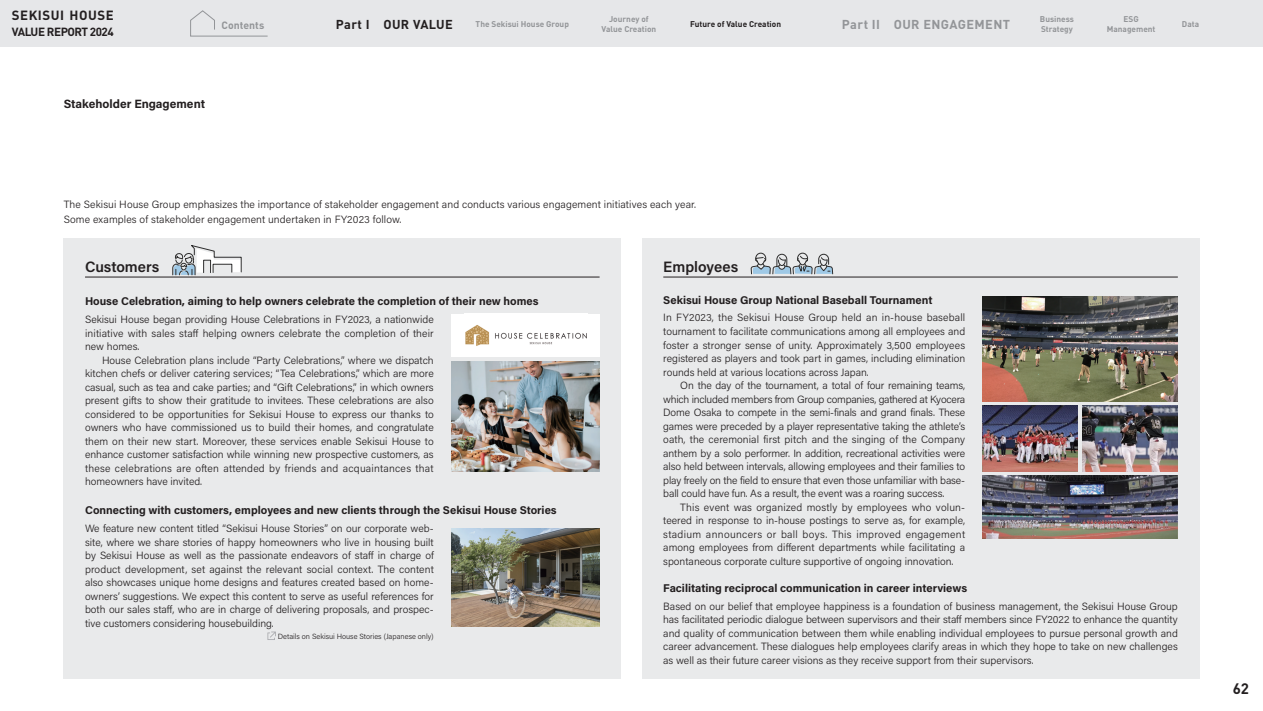
<style>
.page{position:relative;width:1263px;height:711px;background:#fff}
.page>*{position:absolute;margin:0;border:0;box-sizing:border-box;transform-origin:0 0}
.t1{font:600 15px "Acumin Pro";color:#231f20}
.t2{font:700 15px "DINOT";color:#231f20}
.t3{font:700 13.2px "DINOT";letter-spacing:.04em;color:#231f20}
.t4{font:700 12.75px "DINOT";letter-spacing:.03em;color:#939598}
.t5{font:700 12.75px "DINOT";letter-spacing:.03em;color:#231f20}
.t6{font:700 12px "Acumin Pro";color:#231f20}
.t7{font:700 11.7px "DINOT";letter-spacing:-.04em;color:#231f20}
.t8{font:700 11.25px "Acumin Pro";color:#231f20}
.t9{font:300 10.5px/13.5px "Acumin Pro";letter-spacing:.005em;color:#231f20;text-align:justify}
.t10{font:700 10.5px "DINOT";color:#939598}
.t11{font:700 8.25px/9.8px "DINOT";color:#939598;text-align:center}
.t12{font:700 8.25px "DINOT";color:#231f20}
.t13{font:300 7.5px "Acumin Pro";color:#231f20}
</style>
<div class="page">
<div style="left:64px;top:238px;width:557px;height:440px;background:#e9eaeb"></div>
<hr style="left:85px;top:276px;width:515px;height:1px;background:#231f20">
<svg style="left:267px;top:631px;width:9px;height:8px"></svg>
<div style="left:642px;top:238px;width:557px;height:440px;background:#e9eaeb"></div>
<hr style="left:663px;top:276px;width:515px;height:1px;background:#231f20">
<svg style="left:750px;top:252px;width:83px;height:22px"></svg>
<svg style="left:172px;top:245px;width:70px;height:30px"></svg>
<div style="left:203px;top:260px;width:8px;height:13px;border:1px solid #2d2d2d"></div>
<div style="left:213px;top:264px;width:19px;height:8px;border:1px solid #2d2d2d"></div>
<img style="left:982px;top:297px;width:196px;height:104px">
<img style="left:1082px;top:405px;width:96px;height:66px">
<img style="left:982px;top:405px;width:96px;height:66px">
<img style="left:982px;top:475px;width:196px;height:63px">
<img style="left:451px;top:528px;width:149px;height:98px">
<img style="left:451px;top:361px;width:149px;height:110px">
<div style="left:451px;top:314px;width:149px;height:42px;background:#fff"></div>
<img style="left:465px;top:325px;width:122px;height:21px">
<div style="left:0;top:0;width:1263px;height:47px;background:#e6e7e9"></div>
<svg style="left:190px;top:10px;width:78px;height:27px"></svg>
<p class="t3" style="left:12px;top:5px;width:103px">SEKISUI HOUSE</p>
<p class="t7" style="left:12px;top:23px;width:103px">VALUE REPORT 2024</p>
<p class="t11" style="left:602px;top:13px;width:56px">Journey of<br>Value Creation</p>
<p class="t11" style="left:1040px;top:13px;width:36px">Business</p>
<p class="t11" style="left:1041px;top:23px;width:33px">Strategy</p>
<p class="t11" style="left:1107px;top:13px;width:50px">ESG<br>Management</p>
<p class="t11" style="left:1182px;top:18px;width:19px">Data</p>
<p class="t10" style="left:222px;top:17px;width:44px">Contents</p>
<p class="t5" style="left:336px;top:14px;width:118px">Part I OUR VALUE</p>
<p class="t11" style="left:476px;top:18px;width:95px">The Sekisui House Group</p>
<p class="t12" style="left:690px;top:17px;width:92px">Future of Value Creation</p>
<p class="t4" style="left:842px;top:14px;width:170px">Part II OUR ENGAGEMENT</p>
<p class="t6" style="left:64px;top:95px;width:143px">Stakeholder Engagement</p>
<p class="t9" style="left:64px;top:196px;width:634px;line-height:15px">The Sekisui House Group emphasizes the importance of stakeholder engagement and conducts various engagement initiatives each year.<br>Some examples of stakeholder engagement undertaken in FY2023 follow.</p>
<h1 class="t1" style="left:85px;top:256px;width:76px">Customers</h1>
<p class="t8" style="left:85px;top:293px;width:455px">House Celebration, aiming to help owners celebrate the completion of their new homes</p>
<p class="t9" style="left:85px;top:312px;width:350px">Sekisui House began providing House Celebrations in FY2023, a nationwide initiative with sales staff helping owners celebrate the completion of their new homes.</p>
<p class="t9" style="left:85px;top:352px;width:350px;text-indent:17px">House Celebration plans include “Party Celebrations,” where we dispatch kitchen chefs or deliver catering services; “Tea Celebrations,” which are more casual, such as tea and cake parties; and “Gift Celebrations,” in which owners present gifts to show their gratitude to invitees. These celebrations are also considered to be opportunities for Sekisui House to express our thanks to owners who have commissioned us to build their homes, and congratulate them on their new start. Moreover, these services enable Sekisui House to enhance customer satisfaction while winning new prospective customers, as these celebrations are often attended by friends and acquaintances that homeowners have invited.</p>
<p class="t8" style="left:85px;top:502px;width:473px">Connecting with customers, employees and new clients through the Sekisui House Stories</p>
<p class="t9" style="left:85px;top:521px;width:350px">We feature new content titled “Sekisui House Stories” on our corporate web&shy;site, where we share stories of happy homeowners who live in housing built by Sekisui House as well as the passionate endeavors of staff in charge of product development, set against the relevant social context. The content also showcases unique home designs and features created based on home&shy;owners’ suggestions. We expect this content to serve as useful references for both our sales staff, who are in charge of delivering proposals, and prospec&shy;tive customers considering housebuilding.</p>
<p class="t13" style="left:278px;top:630px;width:157px">Details on Sekisui House Stories (Japanese only)</p>
<h1 class="t1" style="left:663px;top:256px;width:76px">Employees</h1>
<p class="t8" style="left:663px;top:291px;width:271px">Sekisui House Group National Baseball Tournament</p>
<p class="t9" style="left:663px;top:310px;width:303px">In FY2023, the Sekisui House Group held an in-house baseball tournament to facilitate communications among all employees and foster a stronger sense of unity. Approximately 3,500 employees registered as players and took part in games, including elimination rounds held at various locations across Japan.</p>
<p class="t9" style="left:663px;top:378px;width:303px;text-indent:17px">On the day of the tournament, a total of four remaining teams, which included members from Group companies, gathered at Kyocera Dome Osaka to compete in the semi-finals and grand finals. These games were preceded by a player representative taking the athlete’s oath, the ceremonial first pitch and the singing of the Company anthem by a solo performer. In addition, recreational activities were also held between intervals, allowing employees and their families to play freely on the field to ensure that even those unfamiliar with base&shy;ball could have fun. As a result, the event was a roaring success.</p>
<p class="t9" style="left:663px;top:499px;width:303px;text-indent:17px">This event was organized mostly by employees who volun&shy;teered in response to in-house postings to serve as, for example, stadium announcers or ball boys. This improved engagement among employees from different departments while facilitating a spontaneous corporate culture supportive of ongoing innovation.</p>
<p class="t8" style="left:663px;top:579px;width:305px">Facilitating reciprocal communication in career interviews</p>
<p class="t9" style="left:663px;top:598px;width:516px">Based on our belief that employee happiness is a foundation of business management, the Sekisui House Group has facilitated periodic dialogue between supervisors and their staff members since FY2022 to enhance the quantity and quality of communication between them while enabling individual employees to pursue personal growth and career advancement. These dialogues help employees clarify areas in which they hope to take on new challenges as well as their future career visions as they receive support from their supervisors.</p>
<h1 class="t2" style="left:1233px;top:676px;width:18px">62</h1>
</div>
